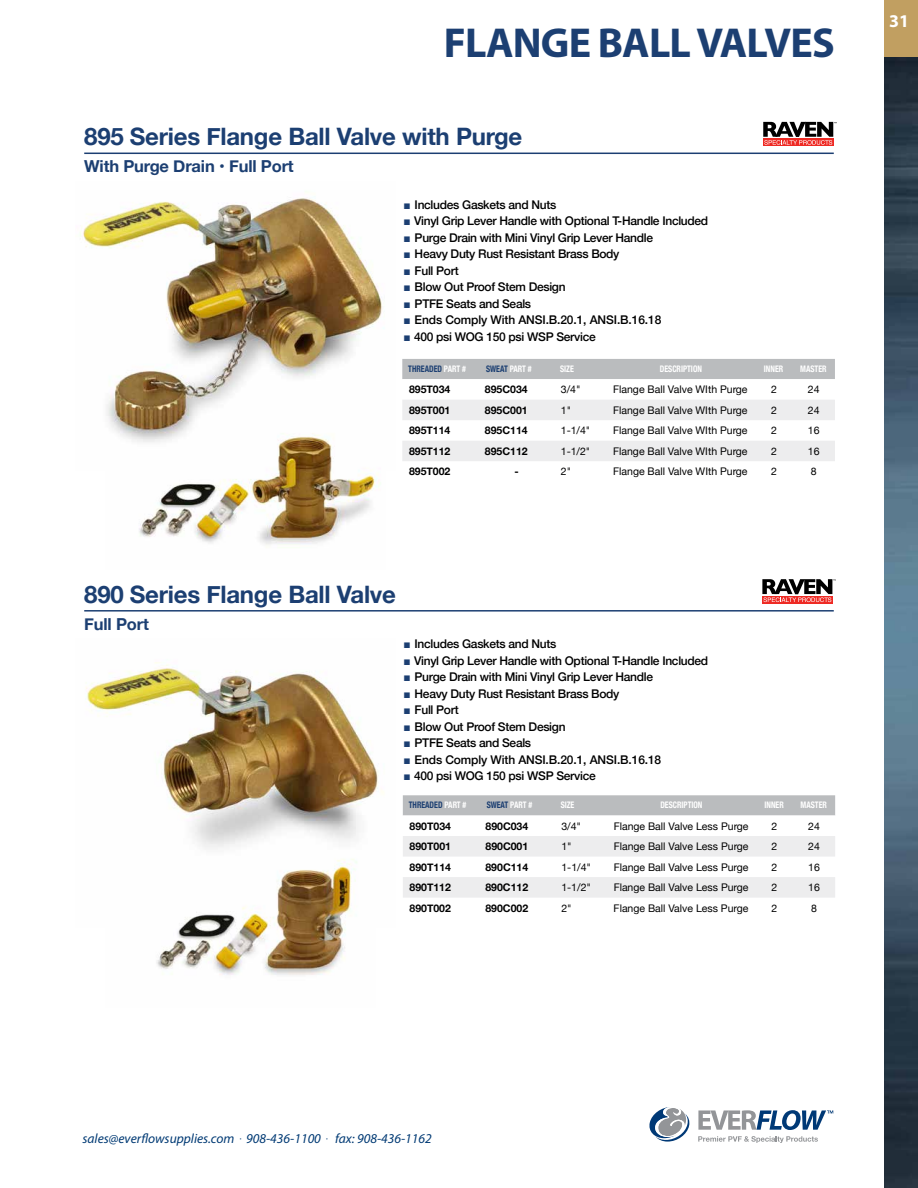
<style>
.page{position:relative;width:918px;height:1188px;background:#fff}
.page>*{position:absolute;margin:0;border:0;box-sizing:border-box;transform-origin:0 0}
.t1{font:700 42px "Myriad Pro";letter-spacing:-.02em;color:#1c3f72}
.t2{font:700 24px "Helvetica Neue";letter-spacing:-.01em;color:#1c3f72}
.t3{font:700 18px "Myriad Pro";color:#fff}
.t4{font:700 16.5px "Helvetica Neue";letter-spacing:-.01em;color:#1c3f72}
.t5{font:italic 13.5px "Myriad Pro";color:#003a74}
.t6{font:500 12px "Helvetica Neue";letter-spacing:-.025em;color:#000}
.t7{font:10.5px "Helvetica Neue";color:#000}
.t8{font:700 10.5px "Helvetica Neue";color:#000}
.t9{font:700 condensed 9px "Helvetica Neue";color:#fff;scale:.88 1}
.t10{font:700 condensed 9px "Helvetica Neue";color:#1c3f72;scale:.88 1}
.s1{font-family:"Arial";font-weight:900;color:#1c3f72}
.s2{color:#fff}
</style>
<div class="page">
<div style="left:885px;top:0;width:33px;height:57px;background:#c19f61"></div>
<svg style="left:698px;top:1136px;width:120px;height:7px"></svg>
<svg style="left:649px;top:1107px;width:41px;height:35px"></svg>
<svg style="left:698px;top:1110px;width:135px;height:20px"></svg>
<img style="left:885px;top:57px;width:33px;height:1131px">
<hr style="left:84px;top:153px;width:750px;height:1px;background:#1c3f72">
<hr style="left:84px;top:610px;width:750px;height:2px;background:#1c3f72">
<div style="left:402px;top:359px;width:433px;height:20px;background:#babcbe"></div>
<svg style="left:402px;top:400px;width:433px;height:61px"></svg>
<svg style="left:403px;top:795px;width:432px;height:21px;background:#bdbfc1"></svg>
<svg style="left:403px;top:836px;width:432px;height:62px"></svg>
<img style="left:80px;top:191px;width:302px;height:221px">
<img style="left:86px;top:662px;width:298px;height:187px">
<img style="left:106px;top:412px;width:275px;height:133px">
<img style="left:156px;top:859px;width:201px;height:116px">
<div style="left:763px;top:139px;width:70px;height:7px;background:#ee2a24"></div>
<svg style="left:763px;top:122px;width:74px;height:23px"></svg>
<div style="left:762px;top:596px;width:70px;height:8px;background:#ee2a24"></div>
<svg style="left:762px;top:579px;width:74px;height:23px"></svg>
<h1 class="t1" style="left:444px;top:15px;width:392px">FLANGE BALL VALVES</h1>
<h2 class="t2" style="left:84px;top:118px;width:440px">895 Series Flange Ball Valve with Purge</h2>
<h3 class="t4" style="left:84px;top:153px;width:211px">With Purge Drain • Full Port</h3>
<p class="t6" style="left:403px;top:195px;width:154px"><span class="s1">■</span> Includes Gaskets and Nuts</p>
<p class="t6" style="left:403px;top:211px;width:306px"><span class="s1">■</span> Vinyl Grip Lever Handle with Optional T-Handle Included</p>
<p class="t6" style="left:403px;top:228px;width:251px"><span class="s1">■</span> Purge Drain with Mini Vinyl Grip Lever Handle</p>
<p class="t6" style="left:403px;top:244px;width:218px"><span class="s1">■</span> Heavy Duty Rust Resistant Brass Body</p>
<p class="t6" style="left:403px;top:261px;width:57px"><span class="s1">■</span> Full Port</p>
<p class="t6" style="left:403px;top:277px;width:164px"><span class="s1">■</span> Blow Out Proof Stem Design</p>
<p class="t6" style="left:403px;top:294px;width:129px"><span class="s1">■</span> PTFE Seats and Seals</p>
<p class="t6" style="left:403px;top:310px;width:259px"><span class="s1">■</span> Ends Comply With ANSI.B.20.1, ANSI.B.16.18</p>
<p class="t6" style="left:403px;top:327px;width:194px"><span class="s1">■</span> 400 psi WOG 150 psi WSP Service</p>
<p class="t10" style="left:408px;top:361px;width:67px">THREADED <span class="s2">PART #</span></p>
<p class="t10" style="left:486px;top:361px;width:53px">SWEAT <span class="s2">PART #</span></p>
<p class="t9" style="left:560px;top:361px;width:17px">SIZE</p>
<p class="t9" style="left:660px;top:361px;width:49px">DESCRIPTION</p>
<p class="t9" style="left:764px;top:361px;width:23px">INNER</p>
<p class="t9" style="left:800px;top:361px;width:31px">MASTER</p>
<p class="t8" style="left:409px;top:381px;width:43px">895T034</p>
<p class="t8" style="left:485px;top:381px;width:44px">895C034</p>
<p class="t7" style="left:561px;top:382px;width:21px">3/4"</p>
<p class="t7" style="left:613px;top:382px;width:136px">Flange Ball Valve WIth Purge</p>
<p class="t7" style="left:771px;top:382px;width:7px">2</p>
<p class="t7" style="left:808px;top:382px;width:13px">24</p>
<p class="t8" style="left:409px;top:402px;width:43px">895T001</p>
<p class="t8" style="left:485px;top:402px;width:44px">895C001</p>
<p class="t7" style="left:561px;top:403px;width:12px">1"</p>
<p class="t7" style="left:613px;top:403px;width:136px">Flange Ball Valve WIth Purge</p>
<p class="t7" style="left:771px;top:403px;width:7px">2</p>
<p class="t7" style="left:808px;top:403px;width:13px">24</p>
<p class="t8" style="left:409px;top:422px;width:43px">895T114</p>
<p class="t8" style="left:485px;top:422px;width:44px">895C114</p>
<p class="t7" style="left:561px;top:423px;width:31px">1-1/4"</p>
<p class="t7" style="left:613px;top:423px;width:136px">Flange Ball Valve WIth Purge</p>
<p class="t7" style="left:771px;top:423px;width:7px">2</p>
<p class="t7" style="left:808px;top:423px;width:13px">16</p>
<p class="t8" style="left:409px;top:443px;width:43px">895T112</p>
<p class="t8" style="left:485px;top:443px;width:44px">895C112</p>
<p class="t7" style="left:561px;top:444px;width:31px">1-1/2"</p>
<p class="t7" style="left:613px;top:444px;width:136px">Flange Ball Valve WIth Purge</p>
<p class="t7" style="left:771px;top:444px;width:7px">2</p>
<p class="t7" style="left:808px;top:444px;width:13px">16</p>
<p class="t8" style="left:409px;top:463px;width:43px">895T002</p>
<p class="t8" style="left:514px;top:463px;width:6px">-</p>
<p class="t7" style="left:561px;top:464px;width:12px">2"</p>
<p class="t7" style="left:613px;top:464px;width:136px">Flange Ball Valve WIth Purge</p>
<p class="t7" style="left:771px;top:464px;width:7px">2</p>
<p class="t7" style="left:811px;top:464px;width:7px">8</p>
<h2 class="t2" style="left:84px;top:575px;width:313px">890 Series Flange Ball Valve</h2>
<h3 class="t4" style="left:84px;top:611px;width:66px">Full Port</h3>
<p class="t6" style="left:403px;top:634px;width:154px"><span class="s1">■</span> Includes Gaskets and Nuts</p>
<p class="t6" style="left:403px;top:651px;width:306px"><span class="s1">■</span> Vinyl Grip Lever Handle with Optional T-Handle Included</p>
<p class="t6" style="left:403px;top:667px;width:251px"><span class="s1">■</span> Purge Drain with Mini Vinyl Grip Lever Handle</p>
<p class="t6" style="left:403px;top:684px;width:218px"><span class="s1">■</span> Heavy Duty Rust Resistant Brass Body</p>
<p class="t6" style="left:403px;top:700px;width:57px"><span class="s1">■</span> Full Port</p>
<p class="t6" style="left:403px;top:717px;width:164px"><span class="s1">■</span> Blow Out Proof Stem Design</p>
<p class="t6" style="left:403px;top:733px;width:129px"><span class="s1">■</span> PTFE Seats and Seals</p>
<p class="t6" style="left:403px;top:750px;width:259px"><span class="s1">■</span> Ends Comply With ANSI.B.20.1, ANSI.B.16.18</p>
<p class="t6" style="left:403px;top:766px;width:194px"><span class="s1">■</span> 400 psi WOG 150 psi WSP Service</p>
<p class="t10" style="left:409px;top:798px;width:67px">THREADED <span class="s2">PART #</span></p>
<p class="t10" style="left:487px;top:798px;width:53px">SWEAT <span class="s2">PART #</span></p>
<p class="t9" style="left:561px;top:798px;width:17px">SIZE</p>
<p class="t9" style="left:660px;top:798px;width:49px">DESCRIPTION</p>
<p class="t9" style="left:764px;top:798px;width:23px">INNER</p>
<p class="t9" style="left:801px;top:798px;width:31px">MASTER</p>
<p class="t8" style="left:410px;top:818px;width:43px">890T034</p>
<p class="t8" style="left:486px;top:818px;width:44px">890C034</p>
<p class="t7" style="left:561px;top:818px;width:21px">3/4"</p>
<p class="t7" style="left:614px;top:818px;width:136px">Flange Ball Valve Less Purge</p>
<p class="t7" style="left:772px;top:818px;width:7px">2</p>
<p class="t7" style="left:808px;top:818px;width:13px">24</p>
<p class="t8" style="left:410px;top:838px;width:43px">890T001</p>
<p class="t8" style="left:486px;top:838px;width:44px">890C001</p>
<p class="t7" style="left:561px;top:839px;width:12px">1"</p>
<p class="t7" style="left:614px;top:839px;width:136px">Flange Ball Valve Less Purge</p>
<p class="t7" style="left:772px;top:839px;width:7px">2</p>
<p class="t7" style="left:808px;top:839px;width:13px">24</p>
<p class="t8" style="left:410px;top:859px;width:43px">890T114</p>
<p class="t8" style="left:485px;top:859px;width:44px">890C114</p>
<p class="t7" style="left:561px;top:860px;width:31px">1-1/4"</p>
<p class="t7" style="left:614px;top:860px;width:136px">Flange Ball Valve Less Purge</p>
<p class="t7" style="left:772px;top:860px;width:7px">2</p>
<p class="t7" style="left:808px;top:860px;width:13px">16</p>
<p class="t8" style="left:410px;top:879px;width:43px">890T112</p>
<p class="t8" style="left:485px;top:879px;width:44px">890C112</p>
<p class="t7" style="left:561px;top:880px;width:31px">1-1/2"</p>
<p class="t7" style="left:614px;top:880px;width:136px">Flange Ball Valve Less Purge</p>
<p class="t7" style="left:772px;top:880px;width:7px">2</p>
<p class="t7" style="left:808px;top:880px;width:13px">16</p>
<p class="t8" style="left:410px;top:900px;width:43px">890T002</p>
<p class="t8" style="left:485px;top:900px;width:44px">890C002</p>
<p class="t7" style="left:561px;top:901px;width:12px">2"</p>
<p class="t7" style="left:614px;top:901px;width:136px">Flange Ball Valve Less Purge</p>
<p class="t7" style="left:772px;top:901px;width:7px">2</p>
<p class="t7" style="left:811px;top:901px;width:7px">8</p>
<h3 class="t3" style="left:889px;top:9px;width:21px">31</h3>
<p class="t5" style="left:82px;top:1131px;width:351px">sales@everflowsupplies.com . 908-436-1100 . fax: 908-436-1162</p>
</div>
